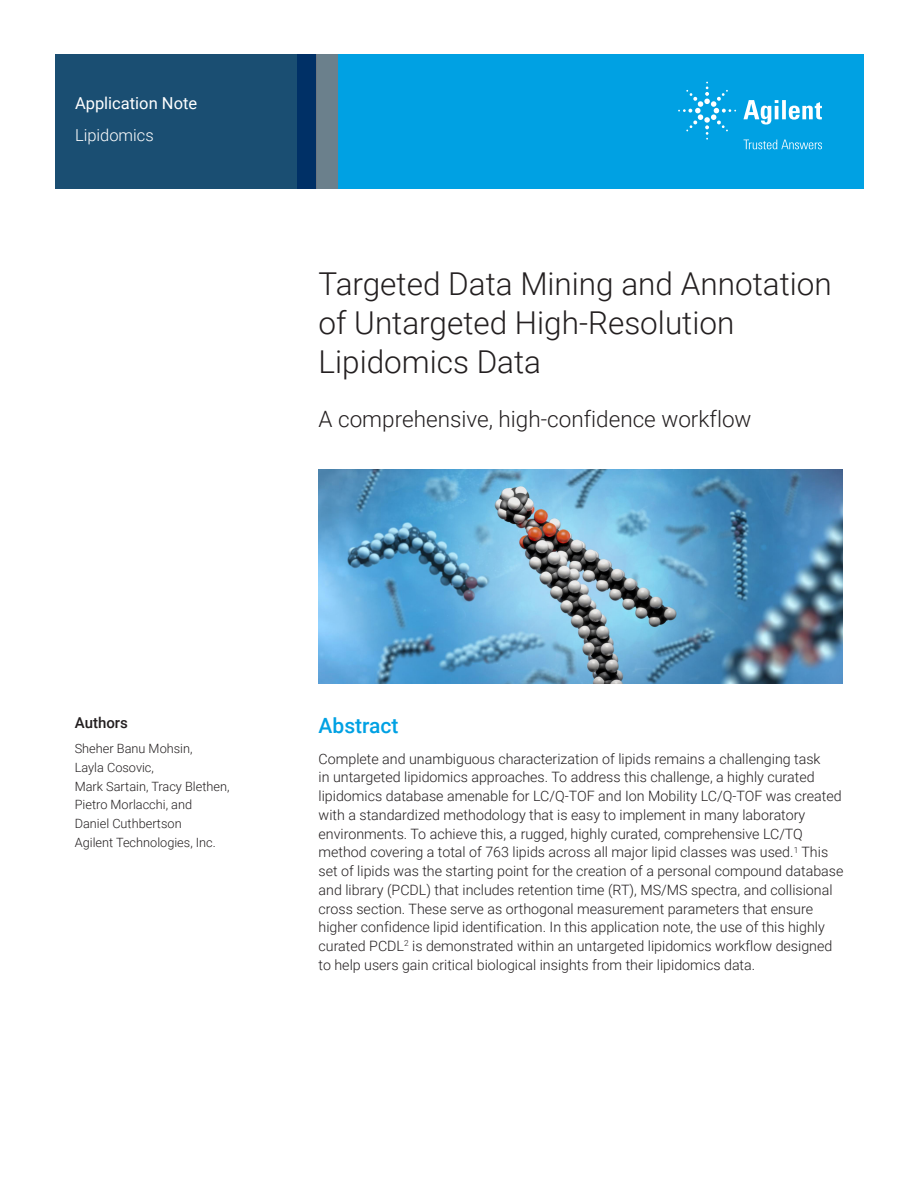
<style>
.page{position:relative;width:918px;height:1188px;background:#fff}
.page>*{position:absolute;margin:0;border:0;box-sizing:border-box;transform-origin:0 0}
.t1{font:300 31.5px/39px "Roboto";color:#231f20}
.Subtitle{font:300 22.5px "Roboto";color:#231f20}
.Header_1{font:500 21px "Roboto";color:#00a1e3}
.Doctype{font:16.5px "Roboto";color:#fff}
.Area_Identifier{font:300 16.5px "Roboto";color:#fff}
.DATA_author_title{font:500 15px "Roboto";color:#231f20}
.Text{font:300 14.25px/18.8px "Roboto";color:#231f20}
.DATA_author_name___info{font:300 12.75px/18.8px "Roboto";color:#231f20}
</style>
<div class="page">
<div style="left:297px;top:54px;width:567px;height:135px;background:#00a1e3"></div>
<svg style="left:55px;top:54px;width:261px;height:135px;fill:#1a4e72"></svg>
<div style="left:316px;top:54px;width:22px;height:135px;background:#6b808c"></div>
<img style="left:319px;top:470px;width:523px;height:213px">
<svg style="left:743px;top:100px;width:79px;height:25px"></svg>
<svg style="left:678px;top:82px;width:58px;height:58px"></svg>
<svg style="left:744px;top:140px;width:78px;height:9px"></svg>
<p class="Doctype" style="left:75px;top:91px;width:124px">Application Note</p>
<p class="Area_Identifier" style="left:75px;top:124px;width:80px">Lipidomics</p>
<p class="t1" style="left:319px;top:263px;width:515px">Targeted Data Mining and Annotation of Untargeted High-Resolution<br>Lipidomics Data</p>
<p class="Subtitle" style="left:319px;top:403px;width:435px">A comprehensive, high-confidence workflow</p>
<p class="DATA_author_title" style="left:75px;top:713px;width:55px">Authors</p>
<p class="DATA_author_name___info" style="left:75px;top:739px;width:156px">Sheher Banu Mohsin,<br>Layla Cosovic,<br>Mark Sartain, Tracy Blethen,<br>Pietro Morlacchi, and<br>Daniel Cuthbertson<br>Agilent Technologies, Inc.</p>
<p class="Header_1" style="left:319px;top:711px;width:82px">Abstract</p>
<p class="Text" style="left:319px;top:749px;width:526px">Complete and unambiguous characterization of lipids remains a challenging task<br>in untargeted lipidomics approaches. To address this challenge, a highly curated lipidomics database amenable for LC/Q-TOF and Ion Mobility LC/Q-TOF was created with a standardized methodology that is easy to implement in many laboratory environments. To achieve this, a rugged, highly curated, comprehensive LC/TQ method covering a total of 763 lipids across all major lipid classes was used.<sup>1</sup> This set of lipids was the starting point for the creation of a personal compound database and library (PCDL) that includes retention time (RT), MS/MS spectra, and collisional cross section. These serve as orthogonal measurement parameters that ensure higher confidence lipid identification. In this application note, the use of this highly curated PCDL<sup>2</sup> is demonstrated within an untargeted lipidomics workflow designed to help users gain critical biological insights from their lipidomics data.</p>
</div>
